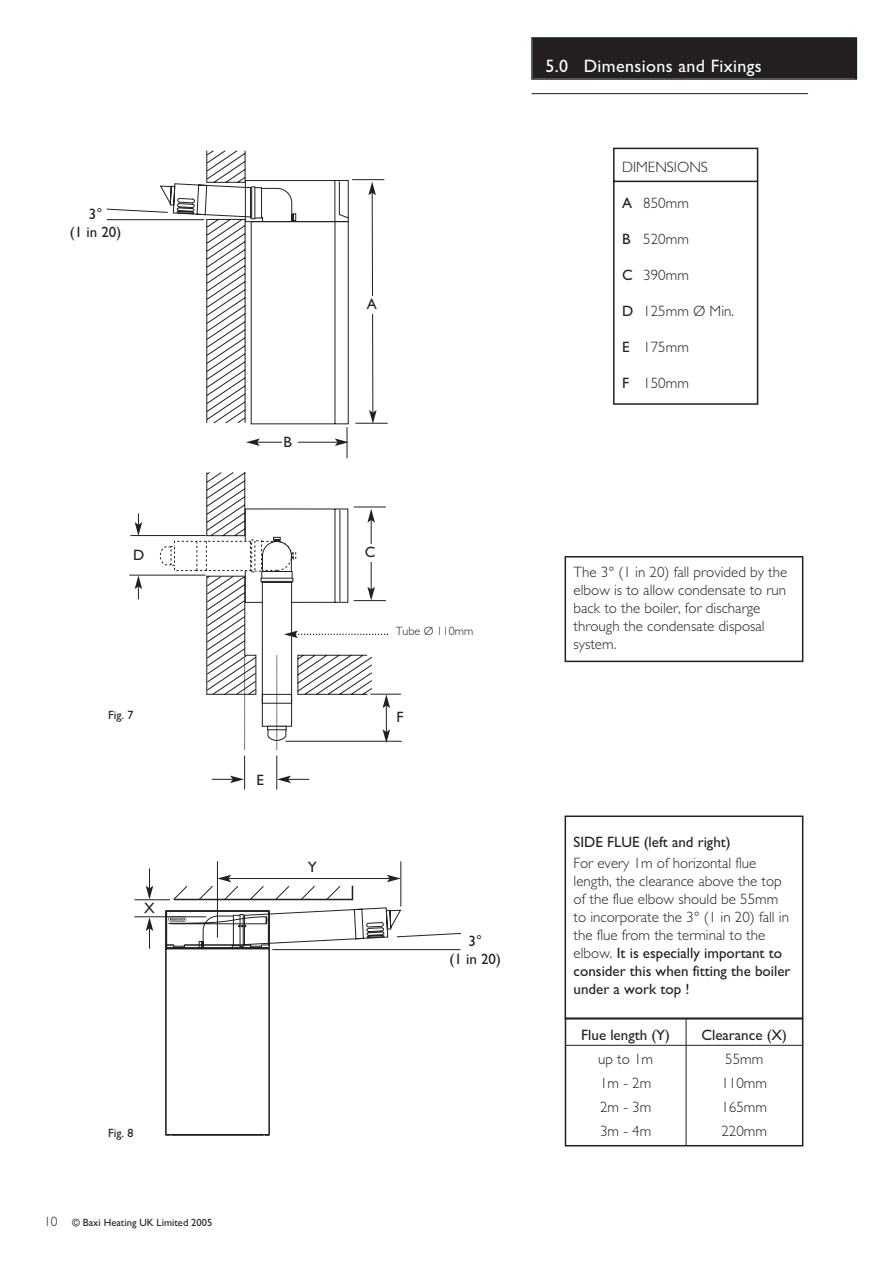
<style>
.page{position:relative;width:893px;height:1263px;background:#fff}
.page>*{position:absolute;margin:0;border:0;box-sizing:border-box;transform-origin:0 0}
.t1{font:18px "Gill Sans";letter-spacing:.02em;color:#fff}
.t2{font:300 15px/18px "Gill Sans";color:#231f20}
.t3{font:15px/18px "Gill Sans";color:#231f20;text-align:center}
.t4{font:300 12px "Gill Sans";color:#231f20}
.t5{font:12px "Gill Sans";color:#231f20}
.t6{font:10.5px "Gill Sans";color:#231f20}
.s1{font-weight:300;font-size:13.5px}
.s2{font-weight:400}
</style>
<div class="page">
<div style="left:565px;top:1018px;width:238px;height:128px;border:2px solid #231f20"></div>
<div style="left:533px;top:39px;width:323px;height:39px;background:#231f20"></div>
<div style="left:531px;top:37px;width:326px;height:43px;border:2px solid #231f20"></div>
<svg style="left:206px;top:150px;width:40px;height:30px"></svg>
<svg style="left:613px;top:147px;width:146px;height:258px"></svg>
<div style="left:565px;top:815px;width:238px;height:204px;border:2px solid #231f20"></div>
<div style="left:565px;top:556px;width:238px;height:106px;border:2px solid #231f20"></div>
<hr style="left:244px;top:755px;width:1px;height:34px;background:#231f20">
<hr style="left:277px;top:755px;width:1px;height:34px;background:#231f20">
<hr style="left:174px;top:899px;width:179px;height:1px;background:#231f20">
<hr style="left:134px;top:916px;width:72px;height:1px;background:#231f20">
<hr style="left:134px;top:899px;width:36px;height:1px;background:#231f20">
<hr style="left:217px;top:861px;width:1px;height:77px;background:#231f20">
<hr style="left:401px;top:861px;width:1px;height:46px;background:#231f20">
<svg style="left:352px;top:886px;width:1px;height:13px"></svg>
<svg style="left:212px;top:776px;width:32px;height:7px"></svg>
<svg style="left:277px;top:776px;width:32px;height:7px"></svg>
<svg style="left:146px;top:917px;width:7px;height:32px"></svg>
<svg style="left:146px;top:868px;width:7px;height:31px"></svg>
<hr style="left:229px;top:878px;width:160px;height:1px;background:#231f20">
<svg style="left:387px;top:875px;width:14px;height:7px"></svg>
<svg style="left:173px;top:875px;width:168px;height:25px"></svg>
<svg style="left:165px;top:907px;width:296px;height:229px"></svg>
<hr style="left:565px;top:1045px;width:238px;height:1px;background:#231f20">
<hr style="left:686px;top:1018px;width:1px;height:127px;background:#231f20">
<hr style="left:532px;top:93px;width:276px;height:1px;background:#231f20">
<hr style="left:352px;top:179px;width:32px;height:1px;background:#231f20">
<hr style="left:370px;top:694px;width:31px;height:1px;background:#231f20">
<hr style="left:285px;top:741px;width:117px;height:1px;background:#231f20">
<svg style="left:107px;top:180px;width:283px;height:570px"></svg>
<p class="t3" style="left:70px;top:207px;width:53px">3°<br>(1 in 20)</p>
<p class="t3" style="left:367px;top:296px;width:12px">A</p>
<p class="t3" style="left:284px;top:435px;width:10px">B</p>
<p class="t3" style="left:133px;top:547px;width:13px">D</p>
<p class="t3" style="left:365px;top:544px;width:12px">C</p>
<p class="t4" style="left:396px;top:627px;width:79px">Tube Ø 110mm</p>
<p class="t5" style="left:108px;top:710px;width:27px">Fig. 7</p>
<p class="t3" style="left:256px;top:772px;width:9px">E</p>
<p class="t3" style="left:397px;top:710px;width:9px">F</p>
<p class="t3" style="left:144px;top:901px;width:12px">X</p>
<p class="t3" style="left:308px;top:860px;width:11px">Y</p>
<p class="t3" style="left:450px;top:934px;width:53px">3°<br>(1 in 20)</p>
<p class="t5" style="left:108px;top:1129px;width:27px">Fig. 8</p>
<p class="t6" style="left:44px;top:1219px;width:170px"><span class="s1">10</span> © Baxi Heating UK Limited 2005</p>
<p class="t1" style="left:545px;top:59px;width:218px">5.0 Dimensions and Fixings</p>
<p class="t2" style="left:622px;top:159px;width:87px">DIMENSIONS</p>
<p class="t2" style="left:622px;top:195px;width:68px"><span class="s2">A</span> 850mm</p>
<p class="t2" style="left:622px;top:231px;width:68px"><span class="s2">B</span> 520mm</p>
<p class="t2" style="left:622px;top:267px;width:68px"><span class="s2">C</span> 390mm</p>
<p class="t2" style="left:622px;top:303px;width:114px"><span class="s2">D</span> 125mm Ø Min.</p>
<p class="t2" style="left:622px;top:339px;width:68px"><span class="s2">E</span> 175mm</p>
<p class="t2" style="left:622px;top:375px;width:68px"><span class="s2">F</span> 150mm</p>
<p class="t2" style="left:574px;top:564px;width:215px">The 3° (1 in 20) fall provided by the elbow is to allow condensate to run back to the boiler, for discharge through the condensate disposal system.</p>
<p class="t3" style="left:574px;top:835px;width:159px">SIDE FLUE (left and right)</p>
<p class="t2" style="left:574px;top:856px;width:218px">For every 1m of horizontal flue length, the clearance above the top of the flue elbow should be 55mm to incorporate the 3° (1 in 20) fall in the flue from the terminal to the elbow. <span class="s2">It is especially important to consider this when fitting the boiler under a work top !</span></p>
<p class="t3" style="left:581px;top:1027px;width:90px">Flue length (Y)</p>
<p class="t2" style="left:598px;top:1048px;width:57px;line-height:24px">up to 1m<br>1m - 2m<br>2m - 3m<br>3m - 4m</p>
<p class="t3" style="left:701px;top:1027px;width:87px">Clearance (X)</p>
<p class="t2" style="left:721px;top:1048px;width:47px;line-height:24px">55mm<br>110mm<br>165mm<br>220mm</p>
</div>
